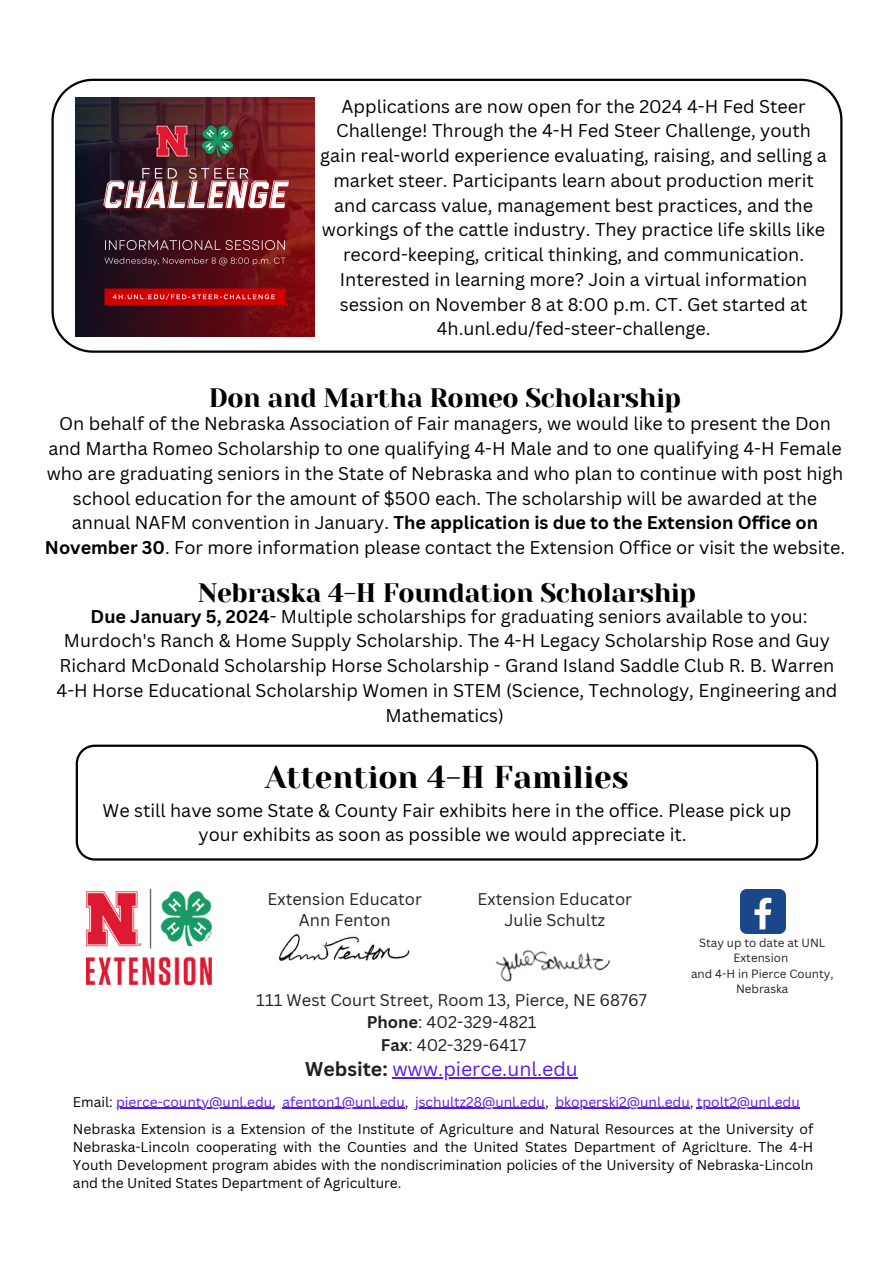
<style>
.page{position:relative;width:894px;height:1264px;background:#fff}
.page>*{position:absolute;margin:0;border:0;box-sizing:border-box;transform-origin:0 0}
.t1{font:31.5px "Yeseva One";color:#000}
.t2{font:26.55px "Yeseva One";letter-spacing:-.015em;color:#000}
.t3{font:19.5px "Canva Sans";color:#5e17eb}
.t4{font:18px/24.8px "Canva Sans";color:#000;text-align:center}
.t5{font:16.5px/21.6px "Canva Sans";color:#231f20;text-align:center}
.t6{font:13.8px/18px "Canva Sans";color:#000;text-align:justify}
.t7{font:13.65px "Canva Sans";color:#5e17eb}
.t8{font:11.55px/15.5px "Canva Sans";color:#231f20;text-align:center}
.s1{font-weight:700}
.s2{font-weight:700;color:#231f20}
.s3{color:#000}
.s4{color:#231f20}
</style>
<div class="page">
<img style="left:86px;top:889px;width:126px;height:95px">
<img style="left:495px;top:950px;width:115px;height:32px">
<img style="left:279px;top:934px;width:131px;height:26px">
<img style="left:740px;top:889px;width:44px;height:44px">
<svg style="left:76px;top:744px;width:742px;height:116px"></svg>
<hr style="left:392px;top:1077px;width:185px;height:1px;background:#5e17eb">
<hr style="left:116px;top:1107px;width:156px;height:1px;background:#5e17eb">
<hr style="left:282px;top:1107px;width:122px;height:1px;background:#5e17eb">
<hr style="left:415px;top:1107px;width:130px;height:1px;background:#5e17eb">
<hr style="left:555px;top:1107px;width:134px;height:1px;background:#5e17eb">
<hr style="left:696px;top:1107px;width:103px;height:1px;background:#5e17eb">
<svg style="left:51px;top:79px;width:791px;height:274px"></svg>
<img style="left:76px;top:98px;width:238px;height:238px">
<p class="t4" style="left:320px;top:93px;width:508px">Applications are now open for the 2024 4-H Fed Steer Challenge! Through the 4-H Fed Steer Challenge, youth gain real-world experience evaluating, raising, and selling a market steer. Participants learn about production merit and carcass value, management best practices, and the workings of the cattle industry. They practice life skills like record-keeping, critical thinking, and communication.<br>Interested in learning more? Join a virtual information session on November 8 at 8:00 p.m. CT. Get started at 4h.unl.edu/fed-steer-challenge.</p>
<p class="t2" style="left:209px;top:382px;width:473px">Don and Martha Romeo Scholarship</p>
<p class="t4" style="left:45px;top:411px;width:801px">On behalf of the Nebraska Association of Fair managers, we would like to present the Don and Martha Romeo Scholarship to one qualifying 4-H Male and to one qualifying 4-H Female who are graduating seniors in the State of Nebraska and who plan to continue with post high school education for the amount of $500 each. The scholarship will be awarded at the annual NAFM convention in January. <span class="s1">The application is due to the Extension Office on November 30</span>. For more information please contact the Extension Office or visit the website.</p>
<p class="t2" style="left:198px;top:577px;width:499px">Nebraska 4-H Foundation Scholarship</p>
<p class="t4" style="left:91px;top:603px;width:718px"><span class="s1">Due January 5, 2024</span>- Multiple scholarships for graduating seniors available to you:</p>
<p class="t4" style="left:56px;top:628px;width:782px">Murdoch's Ranch &amp; Home Supply Scholarship. The 4-H Legacy Scholarship Rose and Guy Richard McDonald Scholarship Horse Scholarship - Grand Island Saddle Club R. B. Warren 4-H Horse Educational Scholarship Women in STEM (Science, Technology, Engineering and Mathematics)</p>
<p class="t1" style="left:265px;top:758px;width:365px">Attention 4-H Families</p>
<p class="t4" style="left:103px;top:798px;width:690px;line-height:23.7px">We still have some State &amp; County Fair exhibits here in the office. Please pick up your exhibits as soon as possible we would appreciate it.</p>
<p class="t5" style="left:267px;top:887px;width:156px">Extension Educator<br>Ann Fenton</p>
<p class="t5" style="left:477px;top:887px;width:156px">Extension Educator<br>Julie Schultz</p>
<p class="t5" style="left:256px;top:988px;width:392px;line-height:22.5px">111 West Court Street, Room 13, Pierce, NE 68767<br><span class="s1">Phone</span>: 402-329-4821</p>
<p class="t5" style="left:381px;top:1033px;width:147px"><span class="s1">Fax</span>: 402-329-6417</p>
<p class="t3" style="left:305px;top:1055px;width:274px"><span class="s2">Website:</span> www.pierce.unl.edu</p>
<p class="t8" style="left:699px;top:934px;width:128px">Stay up to date at UNL<br>Extension</p>
<p class="t8" style="left:690px;top:965px;width:144px">and 4-H in Pierce County,<br>Nebraska</p>
<p class="t7" style="left:73px;top:1092px;width:728px"><span class="s3">Email:</span> pierce-county@unl.edu<span class="s3">,</span> afenton1@unl.edu<span class="s3">,</span> jschultz28@unl.edu<span class="s3">,</span> bkoperski2@unl.edu<span class="s4">,</span> tpolt2@unl.edu</p>
<p class="t6" style="left:73px;top:1119px;width:741px">Nebraska Extension is a Extension of the Institute of Agriculture and Natural Resources at the University of Nebraska-Lincoln cooperating with the Counties and the United States Department of Agriclture. The 4-H Youth Development program abides with the nondiscrimination policies of the University of Nebraska-Lincoln and the United States Department of Agriculture.</p>
</div>
